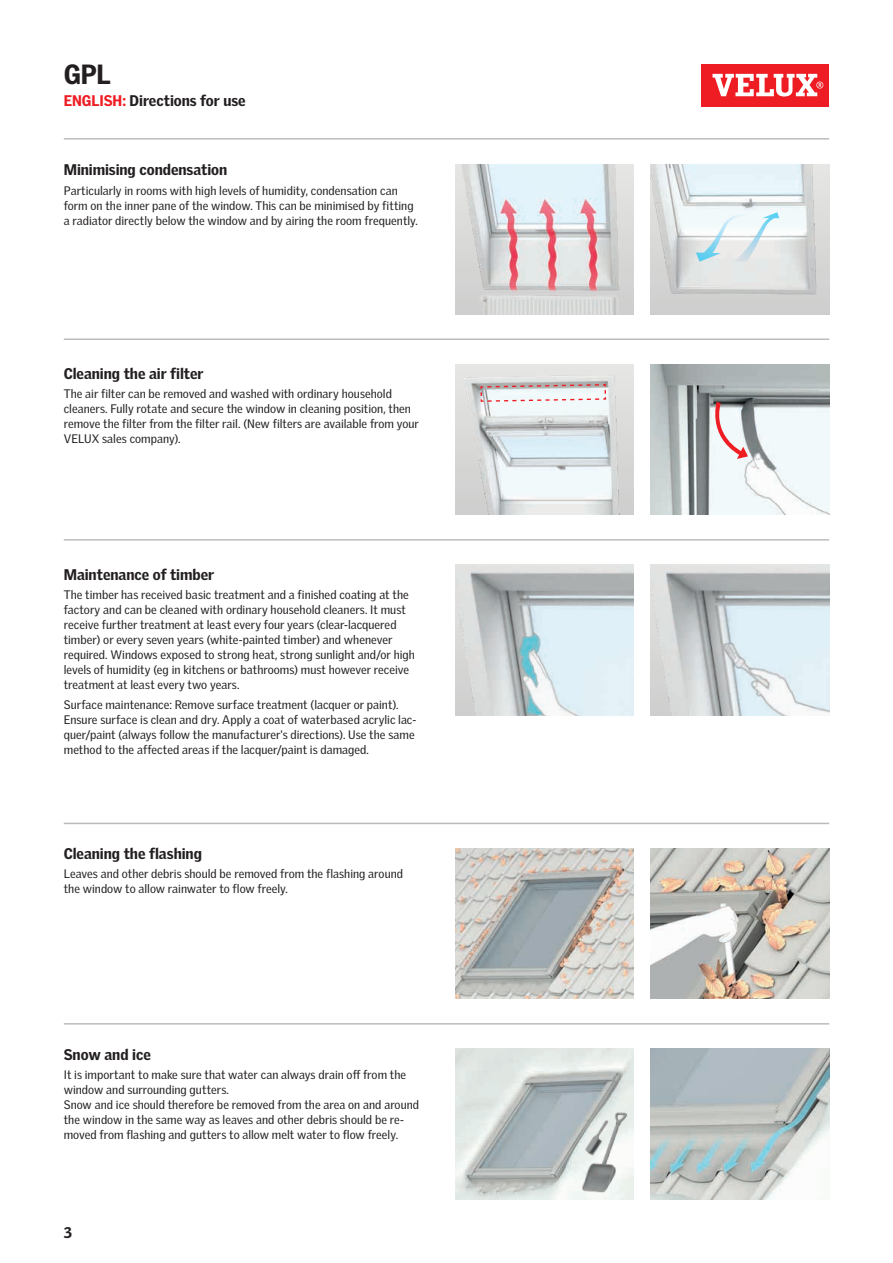
<style>
.page{position:relative;width:893px;height:1263px;background:#fff}
.page>*{position:absolute;margin:0;border:0;box-sizing:border-box;transform-origin:0 0}
.t1{font:900 27px "Velux Gothic";color:#231f20}
.t2{font:900 15px "Velux Gothic";letter-spacing:-.005em;color:#231f20}
.t3{font:12px/15px "Velux Gothic";letter-spacing:.005em;color:#231f20}
.s1{color:#ee1d23}
</style>
<div class="page">
<img style="left:455px;top:1049px;width:179px;height:150px">
<div style="left:702px;top:64px;width:127px;height:42px;background:#ee1d23"></div>
<svg style="left:712px;top:74px;width:111px;height:23px"></svg>
<img style="left:572px;top:1102px;width:84px;height:98px">
<img style="left:455px;top:164px;width:179px;height:150px">
<img style="left:651px;top:164px;width:178px;height:151px">
<svg style="left:696px;top:212px;width:83px;height:50px"></svg>
<img style="left:455px;top:364px;width:179px;height:151px">
<svg style="left:480px;top:383px;width:127px;height:20px"></svg>
<img style="left:651px;top:364px;width:178px;height:151px">
<svg style="left:707px;top:402px;width:41px;height:57px"></svg>
<img style="left:455px;top:565px;width:179px;height:150px">
<img style="left:651px;top:565px;width:178px;height:150px">
<img style="left:455px;top:848px;width:179px;height:151px">
<img style="left:651px;top:848px;width:178px;height:151px">
<img style="left:651px;top:1049px;width:178px;height:150px">
<hr style="left:64px;top:823px;width:765px;height:1px;background:#bcbdbb">
<hr style="left:64px;top:1023px;width:765px;height:1px;background:#bcbdbb">
<hr style="left:64px;top:338px;width:765px;height:2px;background:#bcbdbb">
<hr style="left:64px;top:539px;width:765px;height:2px;background:#bcbdbb">
<hr style="left:64px;top:138px;width:765px;height:2px;background:#bcbdbb">
<h1 class="t1" style="left:64px;top:57px;width:49px">GPL</h1>
<p class="t2" style="left:64px;top:91px;width:183px"><span class="s1">ENGLISH:</span> Directions for use</p>
<p class="t2" style="left:64px;top:160px;width:165px">Minimising condensation</p>
<p class="t3" style="left:64px;top:183px;width:356px">Particularly in rooms with high levels of humidity, condensation can form on the inner pane of the window. This can be minimised by fitting a radiator directly below the window and by airing the room frequently.</p>
<p class="t2" style="left:64px;top:364px;width:141px">Cleaning the air filter</p>
<p class="t3" style="left:64px;top:386px;width:357px">The air filter can be removed and washed with ordinary household cleaners. Fully rotate and secure the window in cleaning position, then remove the filter from the filter rail. (New filters are available from your VELUX sales company).</p>
<p class="t2" style="left:64px;top:565px;width:152px">Maintenance of timber</p>
<p class="t3" style="left:64px;top:587px;width:353px">The timber has received basic treatment and a finished coating at the factory and can be cleaned with ordinary household cleaners. It must receive further treatment at least every four years (clear-lacquered timber) or every seven years (white-painted timber) and whenever required. Windows exposed to strong heat, strong sunlight and/or high levels of humidity (eg in kitchens or bathrooms) must however receive treatment at least every two years.</p>
<p class="t3" style="left:64px;top:697px;width:354px">Surface maintenance: Remove surface treatment (lacquer or paint).<br>Ensure surface is clean and dry. Apply a coat of waterbased acrylic lac&shy;quer/paint (always follow the manufacturer's directions). Use the same method to the affected areas if the lacquer/paint is damaged.</p>
<p class="t2" style="left:64px;top:844px;width:140px">Cleaning the flashing</p>
<p class="t3" style="left:64px;top:866px;width:341px">Leaves and other debris should be removed from the flashing around the window to allow rainwater to flow freely.</p>
<p class="t2" style="left:64px;top:1045px;width:89px">Snow and ice</p>
<p class="t3" style="left:64px;top:1067px;width:357px">It is important to make sure that water can always drain off from the window and surrounding gutters.<br>Snow and ice should therefore be removed from the area on and around the window in the same way as leaves and other debris should be re&shy;moved from flashing and gutters to allow melt water to flow freely.</p>
<p class="t2" style="left:64px;top:1222px;width:10px">3</p>
</div>
